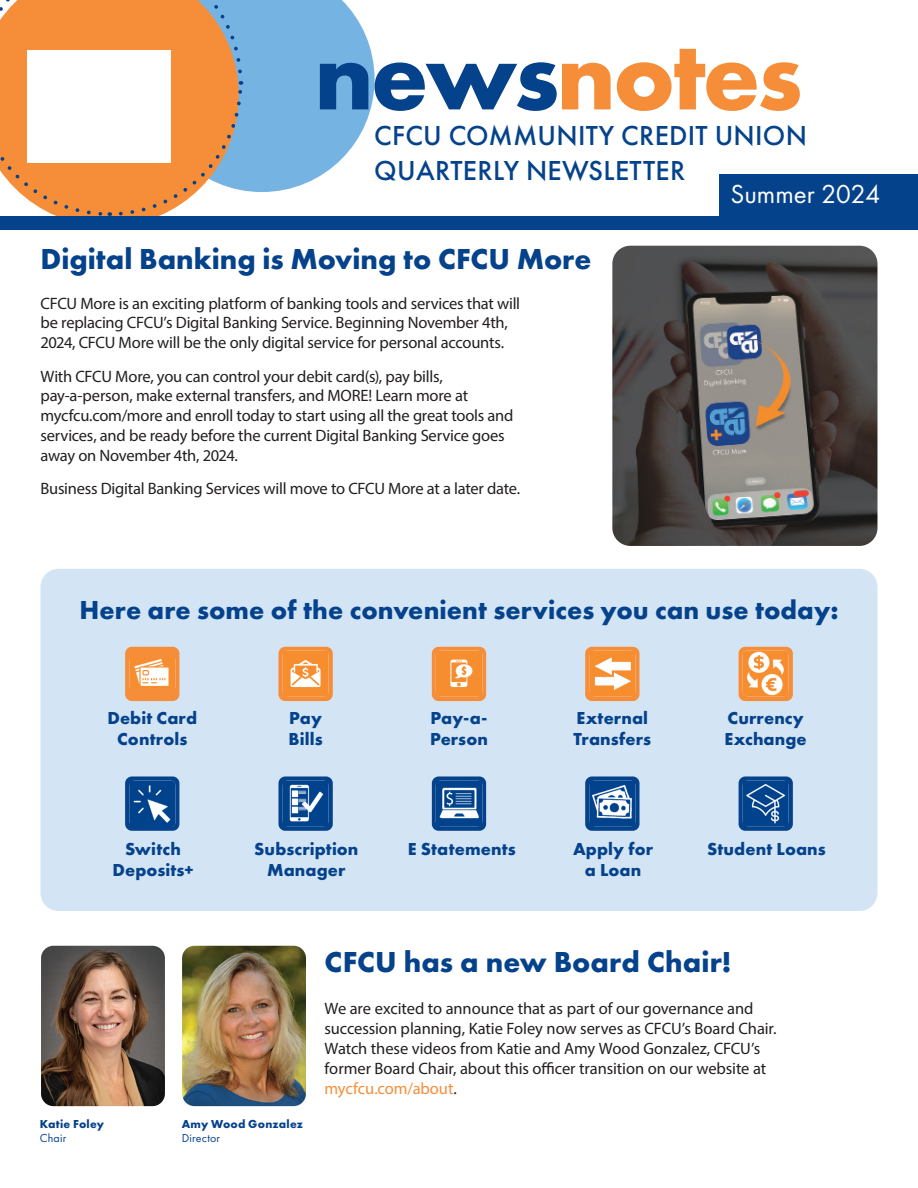
<style>
.page{position:relative;width:918px;height:1188px;background:#fff}
.page>*{position:absolute;margin:0;border:0;box-sizing:border-box;transform-origin:0 0}
.t1{font:700 102px "Futura PT";letter-spacing:-.03em;color:#f68d38}
.Body_Copy_Andada{font:700 30px "Futura PT";color:#05428c}
.t2{font:500 28.5px/34.2px "Futura PT";letter-spacing:.01em;color:#05428c}
.Body_Copy_Andada-2{font:700 27px "Futura PT";letter-spacing:.005em;color:#05428c}
.t3{font:27px "Futura PT";letter-spacing:-.005em;color:#fff}
.Body_Copy_Andada-3{font:700 18px/21px "Futura PT";letter-spacing:.005em;color:#05428c;text-align:center}
.Body_Copy_Andada-4{font:16.5px/19.8px "Myriad Pro";letter-spacing:-.01em;color:#231f20}
.t4{font:700 12px/14.4px "Futura PT";letter-spacing:.015em;color:#05428c}
.s1{color:#05428c}
.s2{font-weight:400}
.s3{color:#f68d38}
</style>
<div class="page">
<svg style="left:0;top:0;width:375px;height:216px"></svg>
<div style="left:0;top:216px;width:918px;height:14px;background:#05428c"></div>
<div style="left:720px;top:174px;width:198px;height:49px;background:#05428c"></div>
<img style="left:28px;top:51px;width:143px;height:111px">
<div style="left:40px;top:569px;width:838px;height:342px;background:#d3e5f5;border-radius:18px"></div>
<div style="left:125px;top:647px;width:54px;height:54px;background:#f68d38;border-radius:7px"></div>
<div style="left:278px;top:647px;width:55px;height:54px;background:#f68d38;border-radius:7px"></div>
<svg style="left:432px;top:647px;width:54px;height:54px"></svg>
<div style="left:585px;top:647px;width:55px;height:54px;background:#f68d38;border-radius:7px"></div>
<div style="left:739px;top:647px;width:54px;height:54px;background:#f68d38;border-radius:7px"></div>
<img style="left:612px;top:246px;width:266px;height:300px">
<img style="left:129px;top:658px;width:40px;height:30px">
<img style="left:287px;top:654px;width:42px;height:43px">
<img style="left:436px;top:651px;width:46px;height:46px">
<img style="left:589px;top:654px;width:43px;height:43px">
<img style="left:743px;top:651px;width:46px;height:46px">
<div style="left:125px;top:776px;width:54px;height:55px;background:#05428c;border-radius:7px"></div>
<div style="left:278px;top:776px;width:55px;height:55px;background:#05428c;border-radius:7px"></div>
<svg style="left:432px;top:776px;width:54px;height:55px"></svg>
<div style="left:585px;top:776px;width:55px;height:55px;background:#05428c;border-radius:7px"></div>
<div style="left:739px;top:776px;width:54px;height:55px;background:#05428c;border-radius:7px"></div>
<img style="left:129px;top:781px;width:46px;height:46px">
<img style="left:286px;top:783px;width:43px;height:44px">
<img style="left:436px;top:781px;width:46px;height:46px">
<img style="left:589px;top:784px;width:43px;height:43px">
<img style="left:746px;top:783px;width:43px;height:44px">
<img style="left:41px;top:946px;width:124px;height:160px">
<img style="left:182px;top:946px;width:124px;height:160px">
<h1 class="t1" style="left:314px;top:10px;width:490px"><span class="s1">news</span>notes</h1>
<h3 class="t2" style="left:374px;top:119px;width:434px">CFCU COMMUNITY CREDIT UNION<br>QUARTERLY NEWSLETTER</h3>
<p class="t3" style="left:731px;top:178px;width:151px">Summer 2024</p>
<p class="Body_Copy_Andada" style="left:40px;top:239px;width:552px">Digital Banking is Moving to CFCU More</p>
<p class="Body_Copy_Andada-4" style="left:40px;top:293px;width:481px">CFCU More is an exciting platform of banking tools and services that will be replacing CFCU’s Digital Banking Service. Beginning November 4th,<br>2024, CFCU More will be the only digital service for personal accounts.</p>
<p class="Body_Copy_Andada-4" style="left:40px;top:366px;width:475px">With CFCU More, you can control your debit card(s), pay bills, pay-a-person, make external transfers, and MORE! Learn more at mycfcu.com/more and enroll today to start using all the great tools and services, and be ready before the current Digital Banking Service goes away on November 4th, 2024.</p>
<p class="Body_Copy_Andada-4" style="left:40px;top:478px;width:481px">Business Digital Banking Services will move to CFCU More at a later date.</p>
<p class="Body_Copy_Andada-2" style="left:79px;top:592px;width:761px">Here are some of the convenient services you can use today:</p>
<p class="Body_Copy_Andada-3" style="left:107px;top:707px;width:91px">Debit Card<br>Controls</p>
<p class="Body_Copy_Andada-3" style="left:289px;top:707px;width:36px;text-align:left">Pay<br>Bills</p>
<p class="Body_Copy_Andada-3" style="left:430px;top:707px;width:59px;text-align:left">Pay-a-<br>Person</p>
<p class="Body_Copy_Andada-3" style="left:574px;top:707px;width:79px;text-align:left">External<br>Transfers</p>
<p class="Body_Copy_Andada-3" style="left:725px;top:707px;width:84px;text-align:left">Currency<br>Exchange</p>
<p class="Body_Copy_Andada-3" style="left:112px;top:838px;width:83px">Switch<br>Deposits+</p>
<p class="Body_Copy_Andada-3" style="left:254px;top:838px;width:106px">Subscription<br>Manager</p>
<p class="Body_Copy_Andada-3" style="left:408px;top:838px;width:110px">E Statements</p>
<p class="Body_Copy_Andada-3" style="left:573px;top:838px;width:82px">Apply for a Loan</p>
<p class="Body_Copy_Andada-3" style="left:707px;top:838px;width:120px">Student Loans</p>
<p class="t4" style="left:40px;top:1116px;width:66px">Katie Foley<br><span class="s2">Chair</span></p>
<p class="t4" style="left:182px;top:1116px;width:123px">Amy Wood Gonzalez<br><span class="s2">Director</span></p>
<p class="Body_Copy_Andada" style="left:325px;top:943px;width:409px">CFCU has a new Board Chair!</p>
<p class="Body_Copy_Andada-4" style="left:325px;top:999px;width:454px">We are excited to announce that as part of our governance and succession planning, Katie Foley now serves as CFCU’s Board Chair.<br>Watch these videos from Katie and Amy Wood Gonzalez, CFCU’s former Board Chair, about this officer transition on our website at <span class="s3">mycfcu.com/about</span>.</p>
</div>
